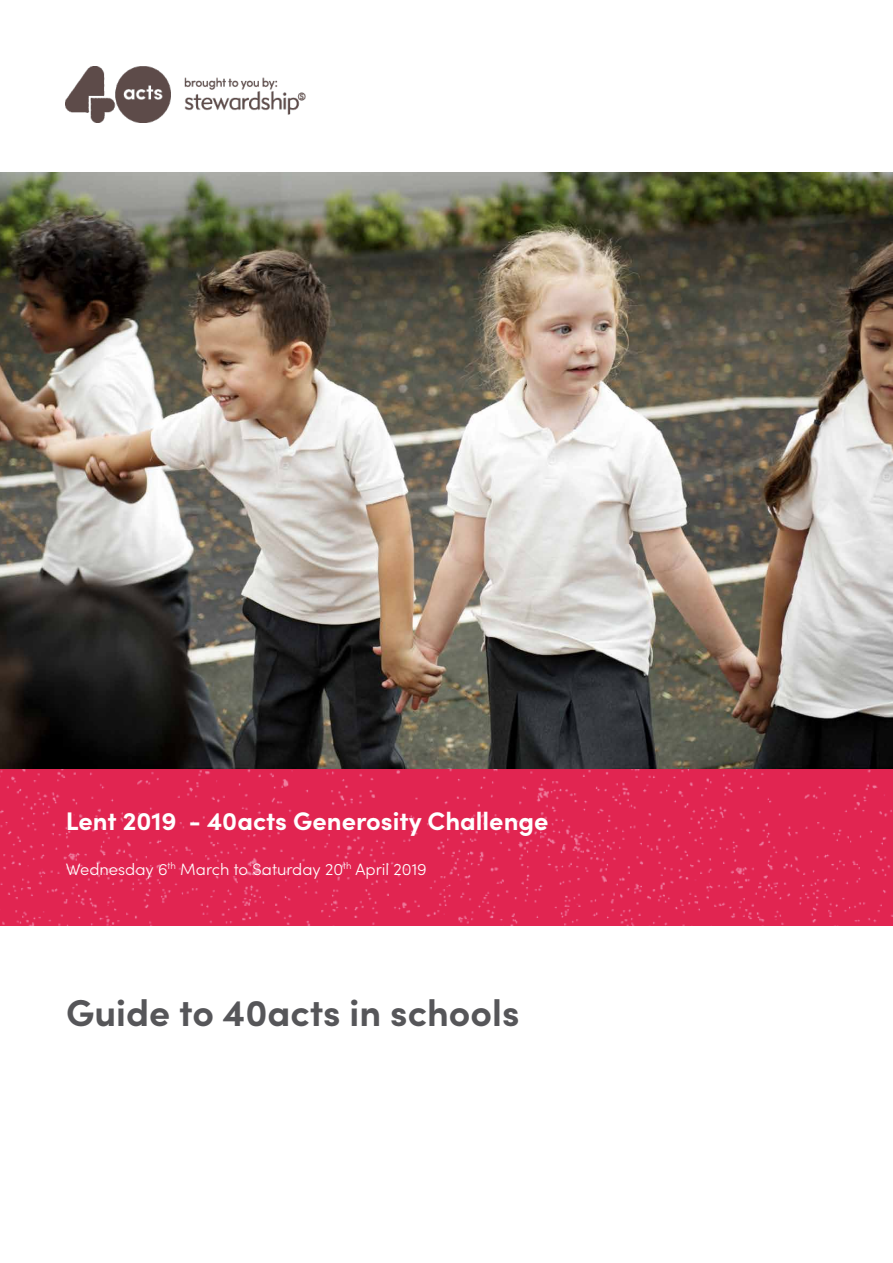
<style>
.page{position:relative;width:893px;height:1263px;background:#fff}
.page>*{position:absolute;margin:0;border:0;box-sizing:border-box;transform-origin:0 0}
.t1{font:700 37.5px "Sofia Pro";color:#565659}
.t2{font:700 25.5px "Sofia Pro";color:#fff}
.t3{font:300 16.5px "Sofia Pro";color:#fff}
</style>
<div class="page">
<img style="left:0;top:172px;width:893px;height:754px">
<img style="left:66px;top:67px;width:240px;height:55px">
<h2 class="t2" style="left:66px;top:802px;width:484px">Lent 2019 - 40acts Generosity Challenge</h2>
<p class="t3" style="left:66px;top:857px;width:362px">Wednesday 6<sup>th</sup> March to Saturday 20<sup>th</sup> April 2019</p>
<h1 class="t1" style="left:66px;top:984px;width:455px">Guide to 40acts in schools</h1>
</div>
